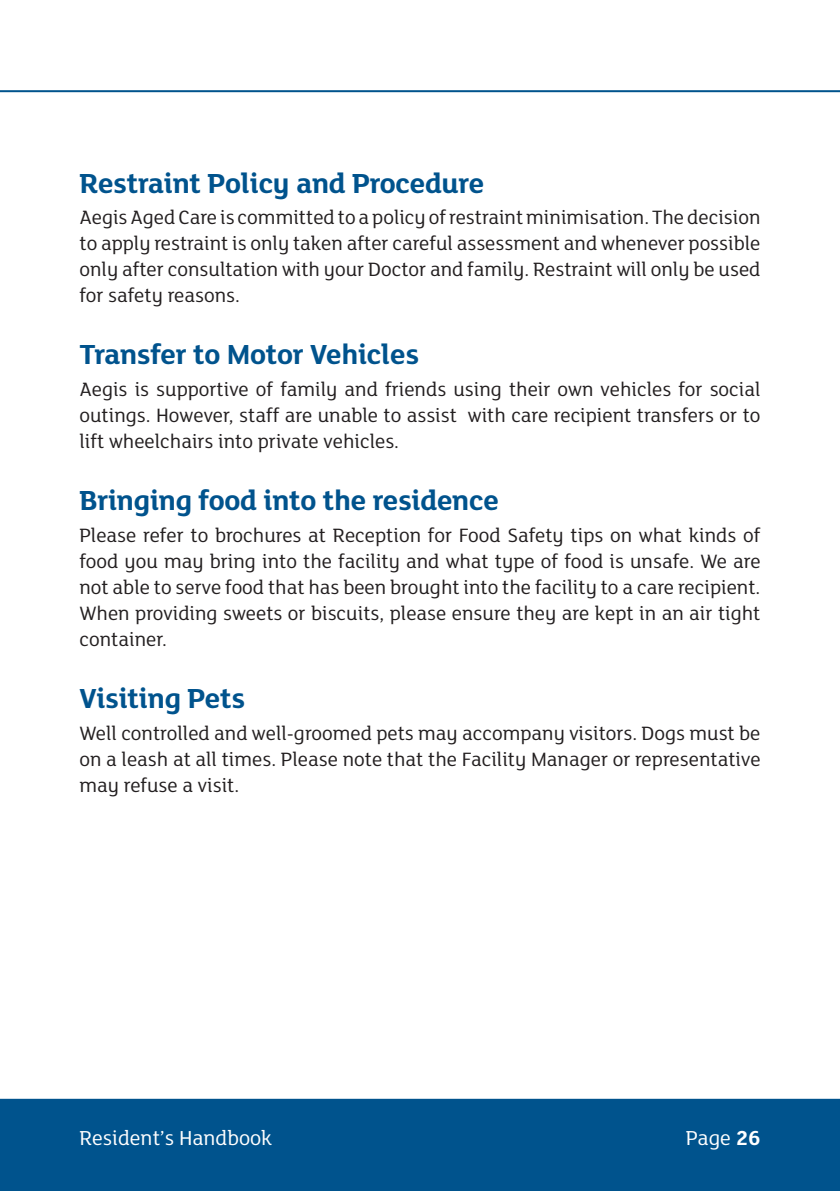
<style>
.page{position:relative;width:840px;height:1191px;background:#fff}
.page>*{position:absolute;margin:0;border:0;box-sizing:border-box;transform-origin:0 0}
.Sub_Heads{font:700 30px "FS Lola";letter-spacing:-.01em;color:#00538d}
.t1{font:22px "FS Lola";color:#fff}
.Body{font:21px/26px "FS Lola";color:#231f20;text-align:justify}
.s1{font-weight:700}
</style>
<div class="page">
<div style="left:0;top:1099px;width:839px;height:92px;background:#00538d"></div>
<hr style="left:0;top:90px;width:839px;height:2px;background:#00538d">
<hr style="left:0;top:1098px;width:839px;height:2px;background:#00538d">
<p class="Sub_Heads" style="left:79px;top:162px;width:406px">Restraint Policy and Procedure</p>
<p class="Body" style="left:79px;top:204px;width:682px">Aegis Aged Care is committed to a policy of restraint minimisation. The decision to apply restraint is only taken after careful assessment and whenever possible only after consultation with your Doctor and family. Restraint will only be used for safety reasons.</p>
<p class="Sub_Heads" style="left:79px;top:334px;width:341px">Transfer to Motor Vehicles</p>
<p class="Body" style="left:79px;top:375px;width:682px">Aegis is supportive of family and friends using their own vehicles for social outings. However, staff are unable to assist with care recipient transfers or to lift wheelchairs into private vehicles.</p>
<p class="Sub_Heads" style="left:79px;top:480px;width:420px">Bringing food into the residence</p>
<p class="Body" style="left:79px;top:521px;width:682px">Please refer to brochures at Reception for Food Safety tips on what kinds of food you may bring into the facility and what type of food is unsafe. We are not able to serve food that has been brought into the facility to a care recipient.<br>When providing sweets or biscuits, please ensure they are kept in an air tight container.</p>
<p class="Sub_Heads" style="left:79px;top:677px;width:167px">Visiting Pets</p>
<p class="Body" style="left:79px;top:719px;width:682px">Well controlled and well-groomed pets may accompany visitors. Dogs must be on a leash at all times. Please note that the Facility Manager or representative may refuse a visit.</p>
<p class="t1" style="left:79px;top:1123px;width:194px">Resident’s Handbook</p>
<p class="t1" style="left:685px;top:1123px;width:76px">Page <span class="s1">26</span></p>
</div>
